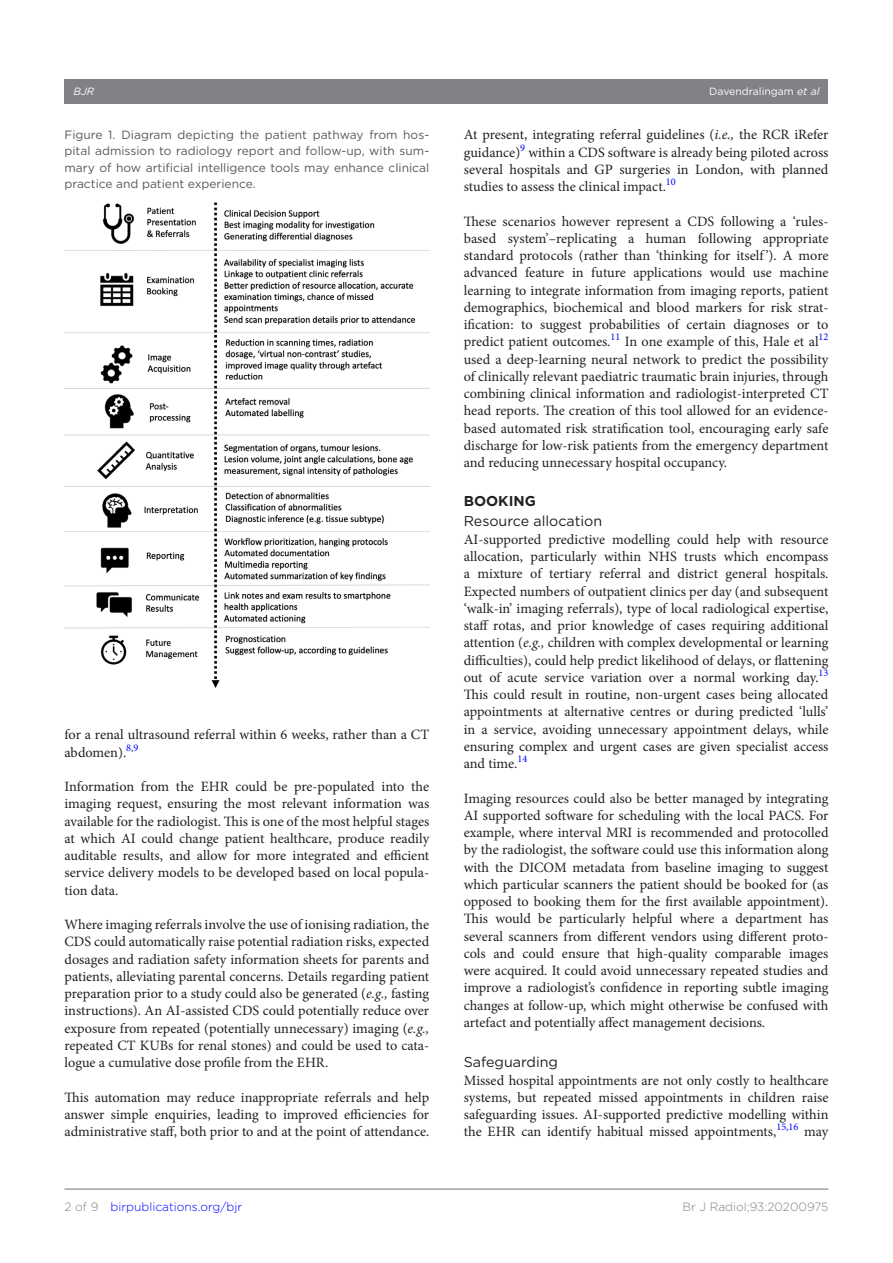
<style>
.page{position:relative;width:893px;height:1263px;background:#fff}
.page>*{position:absolute;margin:0;border:0;box-sizing:border-box;transform-origin:0 0}
.t1{font:14.25px/17.2px "Minion Pro";color:#231f20;text-align:justify}
.t2{font:14.25px "Gotham";color:#231f20}
.t3{font:700 14.25px "Gotham";color:#231f20}
.t4{font:12px/16.5px "Gotham";color:#57585a;text-align:justify}
.t5{font:300 12px "Gotham";color:#00f}
.t6{font:300 12px "Gotham";color:#808285}
.t7{font:10.5px "Gotham";color:#fff}
.t8{font:italic 10.5px "Gotham";color:#fff}
.s1{font-style:italic}
.s2{color:#808285}
</style>
<div class="page">
<hr style="left:64px;top:1188px;width:764px;height:2px;background:#808285">
<div style="left:64px;top:79px;width:764px;height:24px;background:#808285"></div>
<img style="left:64px;top:202px;width:365px;height:485px">
<p class="t8" style="left:74px;top:85px;width:22px">BJR</p>
<p class="t7" style="left:709px;top:85px;width:112px">Davendralingam <span class="s1">et al</span></p>
<p class="t4" style="left:64px;top:126px;width:366px">Figure 1. Diagram depicting the patient pathway from hos&shy;pital admission to radiology report and follow-up, with sum&shy;mary of how artificial intelligence tools may enhance clinical practice and patient experience.</p>
<p class="t1" style="left:64px;top:726px;width:366px">for a renal ultrasound referral within 6 weeks, rather than a CT abdomen).<sup>8,9</sup></p>
<p class="t1" style="left:64px;top:778px;width:366px">Information from the EHR could be pre-populated into the imaging request, ensuring the most relevant information was available for the radiologist. This is one of the most helpful stages at which AI could change patient healthcare, produce readily auditable results, and allow for more integrated and efficient service delivery models to be developed based on local popula&shy;tion data.</p>
<p class="t1" style="left:64px;top:916px;width:366px">Where imaging referrals involve the use of ionising radiation, the CDS could automatically raise potential radiation risks, expected dosages and radiation safety information sheets for parents and patients, alleviating parental concerns. Details regarding patient preparation prior to a study could also be generated (<span class="s1">e.g.,</span> fasting instructions). An AI-assisted CDS could potentially reduce over exposure from repeated (potentially unnecessary) imaging (<span class="s1">e.g., </span>repeated CT KUBs for renal stones) and could be used to cata&shy;logue a cumulative dose profile from the EHR.</p>
<p class="t1" style="left:64px;top:1089px;width:366px">This automation may reduce inappropriate referrals and help answer simple enquiries, leading to improved efficiencies for administrative staff, both prior to and at the point of attendance.</p>
<p class="t1" style="left:464px;top:126px;width:366px">At present, integrating referral guidelines (<span class="s1">i.e.,</span> the RCR iRefer guidance)<sup>9</sup> within a CDS software is already being piloted across several hospitals and GP surgeries in London, with planned studies to assess the clinical impact.<sup>10</sup></p>
<p class="t1" style="left:464px;top:213px;width:366px">These scenarios however represent a CDS following a ‘rules&shy;based system’–replicating a human following appropriate standard protocols (rather than ‘thinking for itself ’). A more advanced feature in future applications would use machine learning to integrate information from imaging reports, patient demographics, biochemical and blood markers for risk strat&shy;ification: to suggest probabilities of certain diagnoses or to predict patient outcomes.<sup>11</sup> In one example of this, Hale et al<sup>12 </sup>used a deep-learning neural network to predict the possibility of clinically relevant paediatric traumatic brain injuries, through combining clinical information and radiologist-interpreted CT head reports. The creation of this tool allowed for an evidence&shy;based automated risk stratification tool, encouraging early safe discharge for low-risk patients from the emergency department and reducing unnecessary hospital occupancy.</p>
<p class="t3" style="left:464px;top:492px;width:74px">BOOKING</p>
<p class="t2" style="left:464px;top:512px;width:140px">Resource allocation</p>
<p class="t1" style="left:464px;top:531px;width:366px">AI-supported predictive modelling could help with resource allocation, particularly within NHS trusts which encompass a mixture of tertiary referral and district general hospitals.<br>Expected numbers of outpatient clinics per day (and subsequent ‘walk-in’ imaging referrals), type of local radiological expertise, staff rotas, and prior knowledge of cases requiring additional attention (<span class="s1">e.g.,</span> children with complex developmental or learning difficulties), could help predict likelihood of delays, or flattening out of acute service variation over a normal working day.<sup>13<br></sup>This could result in routine, non-urgent cases being allocated appointments at alternative centres or during predicted ‘lulls’ in a service, avoiding unnecessary appointment delays, while ensuring complex and urgent cases are given specialist access and time.<sup>14</sup></p>
<p class="t1" style="left:464px;top:789px;width:366px">Imaging resources could also be better managed by integrating AI supported software for scheduling with the local PACS. For example, where interval MRI is recommended and protocolled by the radiologist, the software could use this information along with the DICOM metadata from baseline imaging to suggest which particular scanners the patient should be booked for (as opposed to booking them for the first available appointment).<br>This would be particularly helpful where a department has several scanners from different vendors using different proto&shy;cols and could ensure that high-quality comparable images were acquired. It could avoid unnecessary repeated studies and improve a radiologist’s confidence in reporting subtle imaging changes at follow-up, which might otherwise be confused with artefact and potentially affect management decisions.</p>
<p class="t2" style="left:464px;top:1052px;width:96px">Safeguarding</p>
<p class="t1" style="left:464px;top:1071px;width:366px">Missed hospital appointments are not only costly to healthcare systems, but repeated missed appointments in children raise safeguarding issues. AI-supported predictive modelling within the EHR can identify habitual missed appointments,<sup>15,16</sup> may</p>
<p class="t5" style="left:64px;top:1199px;width:179px"><span class="s2">2 of 9</span> birpublications.org/bjr</p>
<p class="t6" style="left:682px;top:1199px;width:148px">Br J Radiol;93:20200975</p>
</div>
